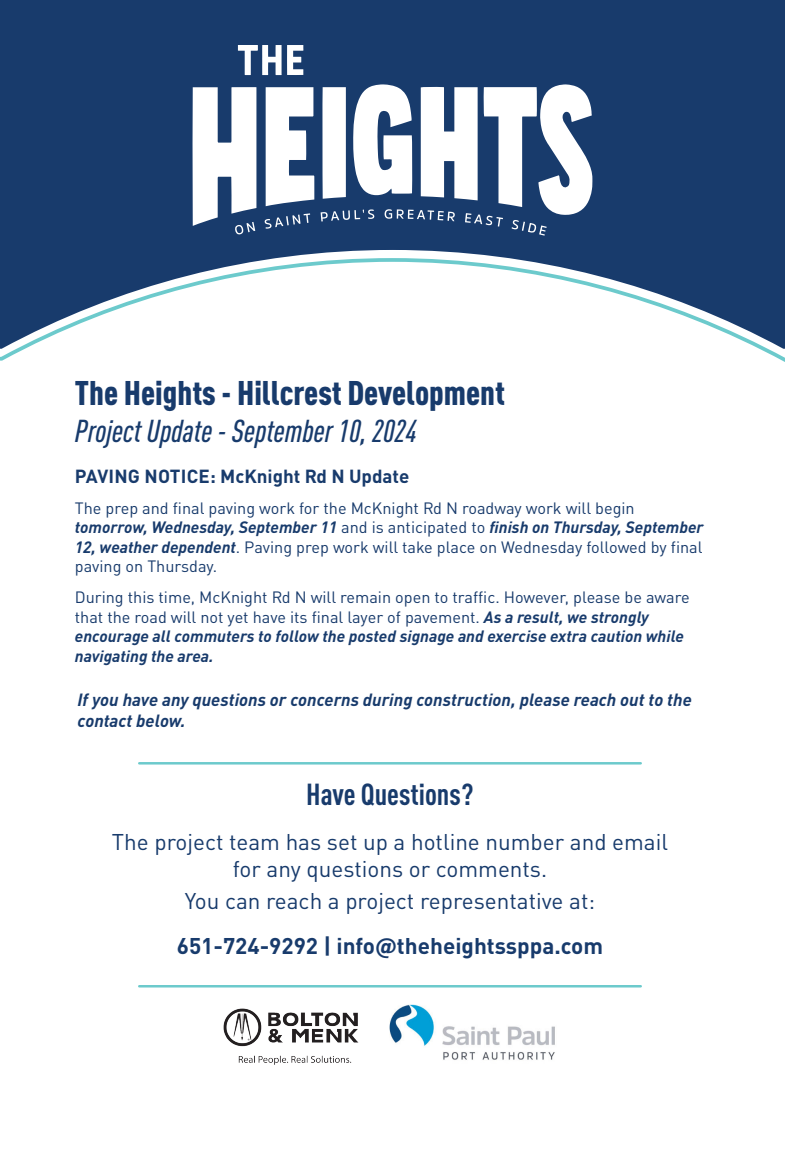
<style>
.page{position:relative;width:785px;height:1170px;background:#fff}
.page>*{position:absolute;margin:0;border:0;box-sizing:border-box;transform-origin:0 0}
.t1{font:900 condensed 33.75px "DINOT";color:#183b6c}
.t2{font:italic 500 condensed 31.25px "DINOT";color:#183b6c}
.t3{font:700 condensed 30px "DINOT";color:#183b6c}
.t4{font:22.5px/27px "DINOT";color:#183b6c;text-align:center}
.t5{font:700 22.5px "DINOT";color:#183b6c}
.t6{font:700 18.75px "DINOT";color:#183b6c}
.t7{font:italic 700 17.5px/21px "DINOT";color:#183b6c}
.t8{font:16.25px/19.5px "DINOT";color:#183b6c}
.s1{font-weight:700;font-style:italic}
</style>
<div class="page">
<div style="left:0;top:0;width:785px;height:256px;background:#183b6c"></div>
<svg style="left:265px;top:213px;width:45px;height:16px"></svg>
<svg style="left:238px;top:45px;width:65px;height:30px"></svg>
<svg style="left:266px;top:87px;width:48px;height:119px"></svg>
<svg style="left:321px;top:84px;width:272px;height:152px"></svg>
<svg style="left:193px;top:87px;width:63px;height:148px"></svg>
<svg style="left:0;top:256px;width:785px;height:106px"></svg>
<img style="left:224px;top:1008px;width:135px;height:57px">
<img style="left:390px;top:1004px;width:165px;height:56px">
<hr style="left:139px;top:762px;width:502px;height:3px;background:#6ccacc">
<hr style="left:139px;top:985px;width:502px;height:3px;background:#6ccacc">
<p class="t1" style="left:75px;top:372px;width:432px">The Heights - Hillcrest Development</p>
<p class="t2" style="left:75px;top:413px;width:344px">Project Update - September 10, 2024</p>
<p class="t6" style="left:75px;top:464px;width:336px">PAVING NOTICE: McKnight Rd N Update</p>
<p class="t8" style="left:75px;top:498px;width:630px">The prep and final paving work for the McKnight Rd N roadway work will begin <span class="s1">tomorrow, Wednesday, September 11</span> and is anticipated to <span class="s1">finish on Thursday, September 12, weather dependent</span>. Paving prep work will take place on Wednesday followed by final paving on Thursday.</p>
<p class="t8" style="left:75px;top:587px;width:616px">During this time, McKnight Rd N will remain open to traffic. However, please be aware that the road will not yet have its final layer of pavement. <span class="s1">As a result, we strongly encourage all commuters to follow the posted signage and exercise extra caution while navigating the area.</span></p>
<p class="t7" style="left:78px;top:689px;width:616px">If you have any questions or concerns during construction, please reach out to the contact below.</p>
<p class="t3" style="left:306px;top:776px;width:169px">Have Questions?</p>
<p class="t4" style="left:112px;top:828px;width:558px">The project team has set up a hotline number and email for any questions or comments.</p>
<p class="t4" style="left:185px;top:887px;width:412px">You can reach a project representative at:</p>
<p class="t5" style="left:177px;top:932px;width:428px">651-724-9292 | info@theheightssppa.com</p>
</div>
